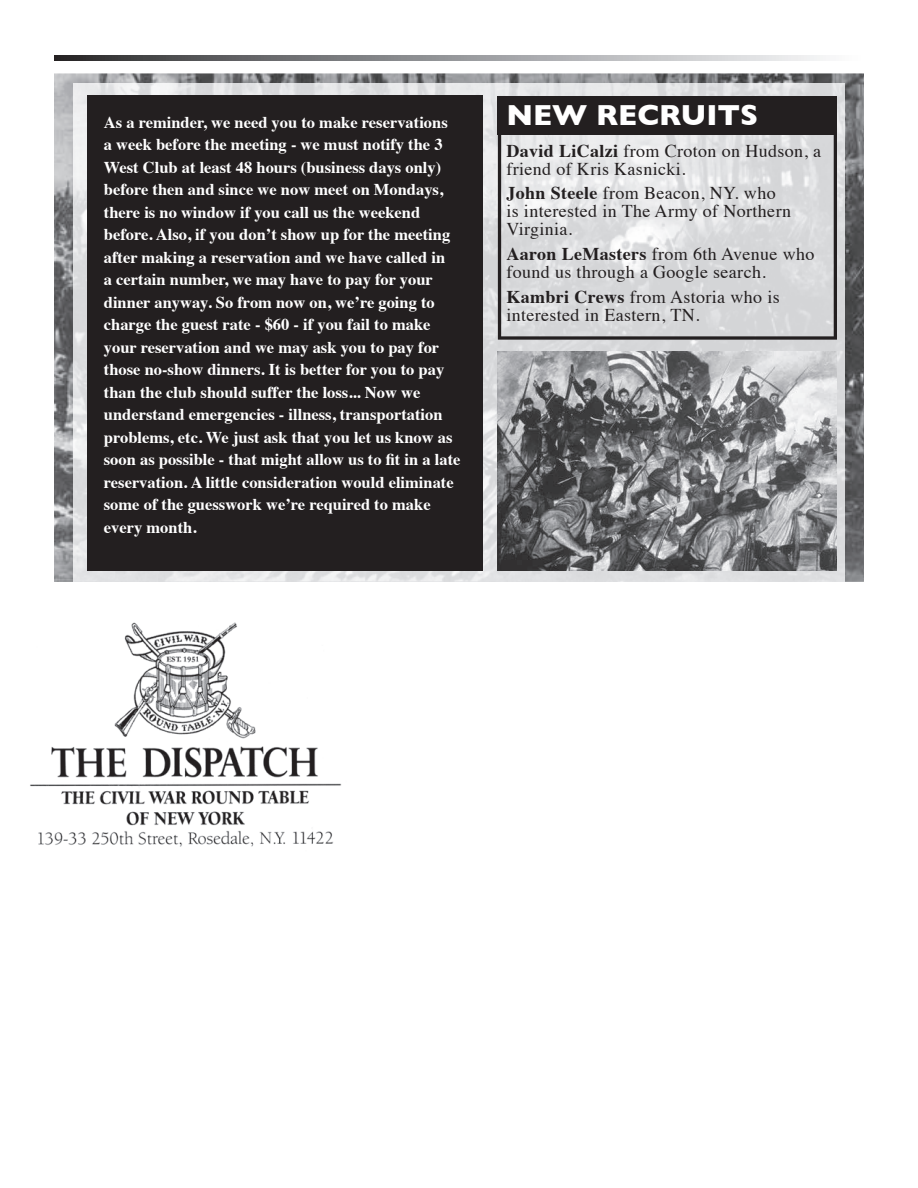
<style>
.page{position:relative;width:918px;height:1188px;background:#fff}
.page>*{position:absolute;margin:0;border:0;box-sizing:border-box;transform-origin:0 0}
.t1{font:700 29.55px "Gill Sans";color:#fff}
.t2{font:18px/18px "Times";letter-spacing:.02em;color:#231f20}
.t3{font:700 16.5px/22.5px "Times";color:#fff}
.s1{font-weight:700}
</style>
<div class="page">
<img style="left:54px;top:73px;width:810px;height:509px">
<img style="left:30px;top:622px;width:312px;height:225px">
<svg style="left:54px;top:55px;width:769px;height:5px"></svg>
<img style="left:73px;top:83px;width:772px;height:499px">
<svg style="left:498px;top:134px;width:339px;height:206px;fill:#d9dadc"></svg>
<div style="left:498px;top:96px;width:339px;height:38px;background:#231f20"></div>
<div style="left:87px;top:96px;width:396px;height:475px;background:#231f20"></div>
<img style="left:498px;top:351px;width:339px;height:220px">
<p class="t3" style="left:104px;top:109px;width:358px">As a reminder, we need you to make reservations<br>a week before the meeting - we must notify the 3<br>West Club at least 48 hours (business days only) before then and since we now meet on Mondays, there is no window if you call us the weekend before. Also, if you don’t show up for the meeting after making a reservation and we have called in<br>a certain number, we may have to pay for your dinner anyway. So from now on, we’re going to charge the guest rate - $60 - if you fail to make your reservation and we may ask you to pay for those no-show dinners. It is better for you to pay than the club should suffer the loss... Now we understand emergencies - illness, transportation problems, etc. We just ask that you let us know as soon as possible - that might allow us to fit in a late reservation. A little consideration would eliminate some of the guesswork we’re required to make every month.</p>
<h1 class="t1" style="left:506px;top:92px;width:253px">NEW RECRUITS</h1>
<p class="t2" style="left:506px;top:140px;width:316px"><span class="s1">David LiCalzi</span> from Croton on Hudson, a friend of Kris Kasnicki.</p>
<p class="t2" style="left:506px;top:183px;width:286px"><span class="s1">John Steele</span> from Beacon, NY. who is interested in The Army of Northern<br>Virginia.</p>
<p class="t2" style="left:506px;top:244px;width:310px"><span class="s1">Aaron LeMasters</span> from 6th Avenue who found us through a Google search.</p>
<p class="t2" style="left:506px;top:286px;width:275px"><span class="s1">Kambri Crews</span> from Astoria who is interested in Eastern, TN.</p>
</div>
